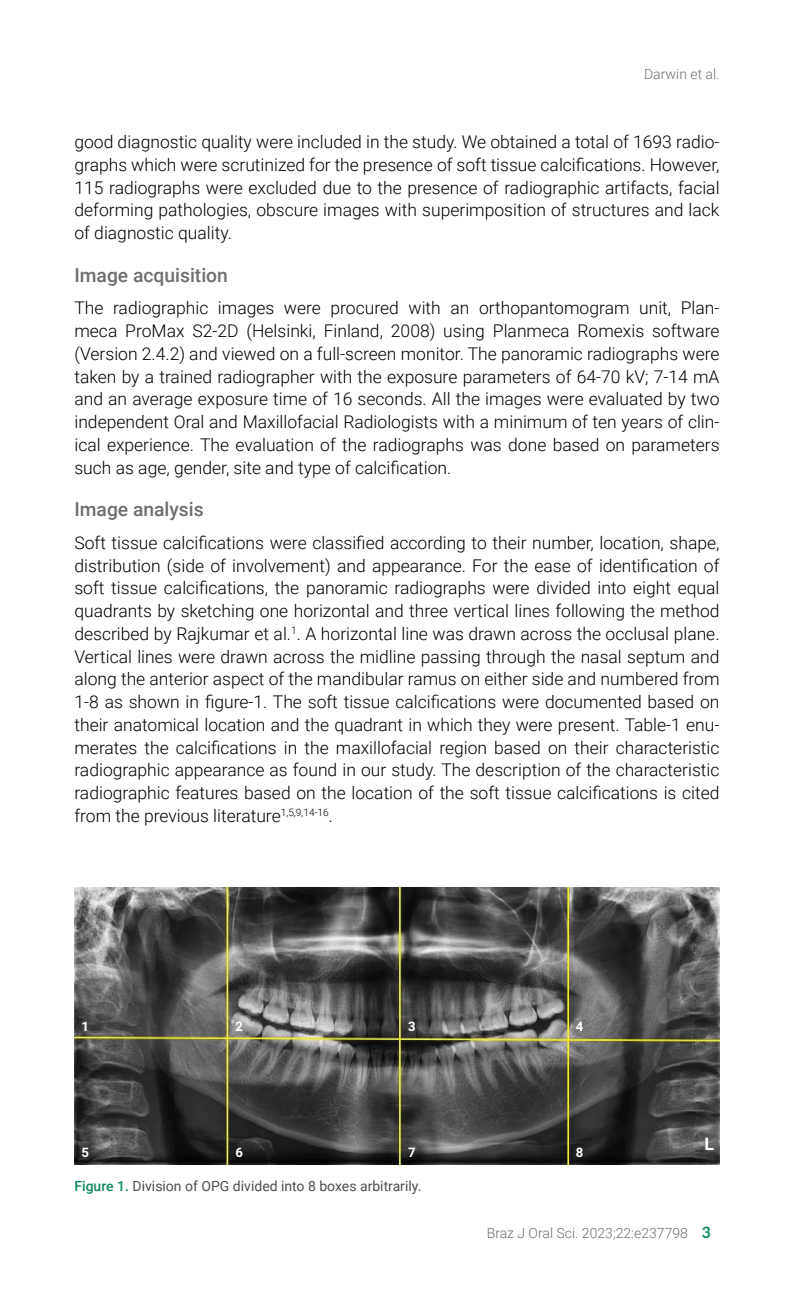
<style>
.page{position:relative;width:794px;height:1290px;background:#fff}
.page>*{position:absolute;margin:0;border:0;box-sizing:border-box;transform-origin:0 0}
.t1{font:500 19.25px "Roboto";color:#6d6e71}
.t2{font:300 17.5px/22.8px "Roboto";color:#000;text-align:justify}
.t3{font:700 17.5px "Roboto";color:#fff}
.t4{font:700 15.75px "Lato";color:#0f8963}
.t5{font:14px "Roboto";color:#4d4d4f}
.t6{font:300 14px "Roboto";color:#6d6e71}
.t7{font:700 13.12px "Roboto";color:#fff}
.s1{font-weight:500;color:#0f8963}
</style>
<div class="page">
<img style="left:74px;top:887px;width:645px;height:277px">
<p class="t6" style="left:644px;top:64px;width:77px">Darwin et al.</p>
<p class="t2" style="left:74px;top:130px;width:646px">good diagnostic quality were included in the study. We obtained a total of 1693 radio&shy;graphs which were scrutinized for the presence of soft tissue calcifications. However, 115 radiographs were excluded due to the presence of radiographic artifacts, facial deforming pathologies, obscure images with superimposition of structures and lack of diagnostic quality.</p>
<p class="t1" style="left:74px;top:261px;width:155px">Image acquisition</p>
<p class="t2" style="left:74px;top:296px;width:646px">The radiographic images were procured with an orthopantomogram unit, Plan&shy;meca ProMax S2-2D (Helsinki, Finland, 2008) using Planmeca Romexis software (Version 2.4.2) and viewed on a full-screen monitor. The panoramic radiographs were taken by a trained radiographer with the exposure parameters of 64-70 kV; 7-14 mA and an average exposure time of 16 seconds. All the images were evaluated by two independent Oral and Maxillofacial Radiologists with a minimum of ten years of clin&shy;ical experience. The evaluation of the radiographs was done based on parameters such as age, gender, site and type of calcification.</p>
<p class="t1" style="left:74px;top:496px;width:131px">Image analysis</p>
<p class="t2" style="left:74px;top:531px;width:646px">Soft tissue calcifications were classified according to their number, location, shape, distribution (side of involvement) and appearance. For the ease of identification of soft tissue calcifications, the panoramic radiographs were divided into eight equal quadrants by sketching one horizontal and three vertical lines following the method described by Rajkumar et al.<sup>1</sup>. A horizontal line was drawn across the occlusal plane.<br>Vertical lines were drawn across the midline passing through the nasal septum and along the anterior aspect of the mandibular ramus on either side and numbered from 1-8 as shown in figure-1. The soft tissue calcifications were documented based on their anatomical location and the quadrant in which they were present. Table-1 enu&shy;merates the calcifications in the maxillofacial region based on their characteristic radiographic appearance as found in our study. The description of the characteristic radiographic features based on the location of the soft tissue calcifications is cited from the previous literature<sup>1,5,9,14-16</sup>.</p>
<p class="t7" style="left:82px;top:1017px;width:9px">1</p>
<p class="t7" style="left:235px;top:1017px;width:9px">2</p>
<p class="t7" style="left:408px;top:1017px;width:9px">3</p>
<p class="t7" style="left:576px;top:1017px;width:9px">4</p>
<p class="t7" style="left:82px;top:1143px;width:9px">5</p>
<p class="t7" style="left:235px;top:1143px;width:9px">6</p>
<p class="t7" style="left:408px;top:1143px;width:9px">7</p>
<p class="t5" style="left:74px;top:1176px;width:348px"><span class="s1">Figure 1.</span> Division of OPG divided into 8 boxes arbitrarily.</p>
<p class="t7" style="left:576px;top:1143px;width:9px">8</p>
<p class="t3" style="left:704px;top:1131px;width:11px">L</p>
<p class="t6" style="left:487px;top:1223px;width:203px">Braz J Oral Sci. 2023;22:e237798</p>
<p class="t4" style="left:701px;top:1221px;width:11px">3</p>
</div>
